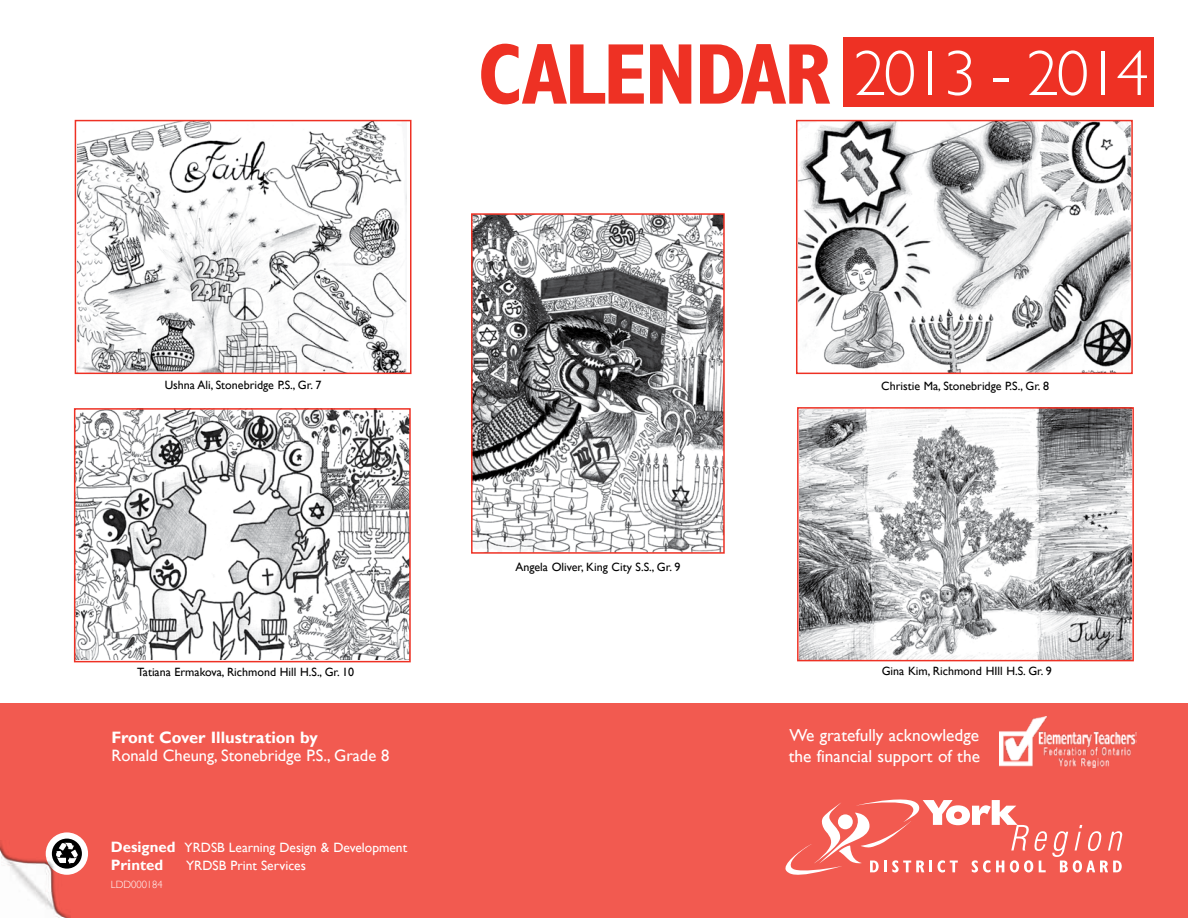
<style>
.page{position:relative;width:1188px;height:918px;background:#fff}
.page>*{position:absolute;margin:0;border:0;box-sizing:border-box;transform-origin:0 0}
.t1{font:700 condensed 86.7px "Gill Sans";letter-spacing:-.035em;color:#ee3124}
.t2{font:300 64.5px "Gill Sans";letter-spacing:-.035em;color:#fff}
.t3{font:17.4px/20.9px "Gill Sans";color:#fff}
.t4{font:16.5px "Gill Sans";color:#fff}
.t5{font:700 16.5px "Gill Sans";color:#fff}
.t6{font:700 15px "Gill Sans";color:#fff}
.t7{font:13.5px "Gill Sans";color:#fff}
.t8{font:12px "Gill Sans";color:#000}
.t9{font:300 10.5px "Gill Sans";color:#fff}
.s1{font-weight:700;font-size:15px}
</style>
<div class="page">
<div style="left:843px;top:37px;width:311px;height:70px;background:#ee3124"></div>
<div style="left:0;top:704px;width:1188px;height:214px;background:#f25a50"></div>
<svg style="left:785px;top:799px;width:337px;height:76px"></svg>
<div style="left:46px;top:832px;width:42px;height:43px;background:#fff;border-radius:50%"></div>
<svg style="left:61px;top:839px;width:21px;height:30px"></svg>
<img style="left:1000px;top:717px;width:137px;height:50px">
<img style="left:78px;top:123px;width:329px;height:248px">
<div style="left:75px;top:120px;width:336px;height:254px;border:2px solid #ee3124"></div>
<img style="left:77px;top:411px;width:331px;height:248px">
<div style="left:74px;top:408px;width:337px;height:254px;border:2px solid #ee3124"></div>
<img style="left:799px;top:123px;width:331px;height:248px">
<div style="left:796px;top:120px;width:337px;height:254px;border:2px solid #ee3124"></div>
<img style="left:800px;top:410px;width:331px;height:248px">
<div style="left:797px;top:407px;width:337px;height:254px;border:2px solid #ee3124"></div>
<img style="left:474px;top:216px;width:248px;height:335px">
<div style="left:471px;top:213px;width:254px;height:341px;border:2px solid #ee3124"></div>
<img style="left:1px;top:840px;width:70px;height:78px">
<h1 class="t1" style="left:478px;top:23px;width:355px">CALENDAR</h1>
<h2 class="t2" style="left:854px;top:37px;width:297px">2013 - 2014</h2>
<p class="t8" style="left:165px;top:378px;width:158px">Ushna Ali, Stonebridge P.S., Gr. 7</p>
<p class="t8" style="left:881px;top:379px;width:169px">Christie Ma, Stonebridge P.S., Gr. 8</p>
<p class="t8" style="left:515px;top:559px;width:167px">Angela Oliver, King City S.S., Gr. 9</p>
<p class="t8" style="left:137px;top:665px;width:219px">Tatiana Ermakova, Richmond Hill H.S., Gr. 10</p>
<p class="t8" style="left:882px;top:664px;width:172px">Gina Kim, Richmond HIll H.S. Gr. 9</p>
<h3 class="t5" style="left:111px;top:727px;width:208px">Front Cover Illustration by</h3>
<h3 class="t4" style="left:111px;top:745px;width:280px">Ronald Cheung, Stonebridge P.S., Grade 8</h3>
<h3 class="t3" style="left:789px;top:725px;width:193px">We gratefully acknowledge the financial support of the</h3>
<p class="t7" style="left:111px;top:840px;width:298px"><span class="s1">Designed</span> YRDSB Learning Design &amp; Development</p>
<p class="t6" style="left:111px;top:856px;width:54px">Printed</p>
<p class="t7" style="left:186px;top:858px;width:121px">YRDSB Print Services</p>
<p class="t9" style="left:111px;top:878px;width:53px">LDD000184</p>
</div>
